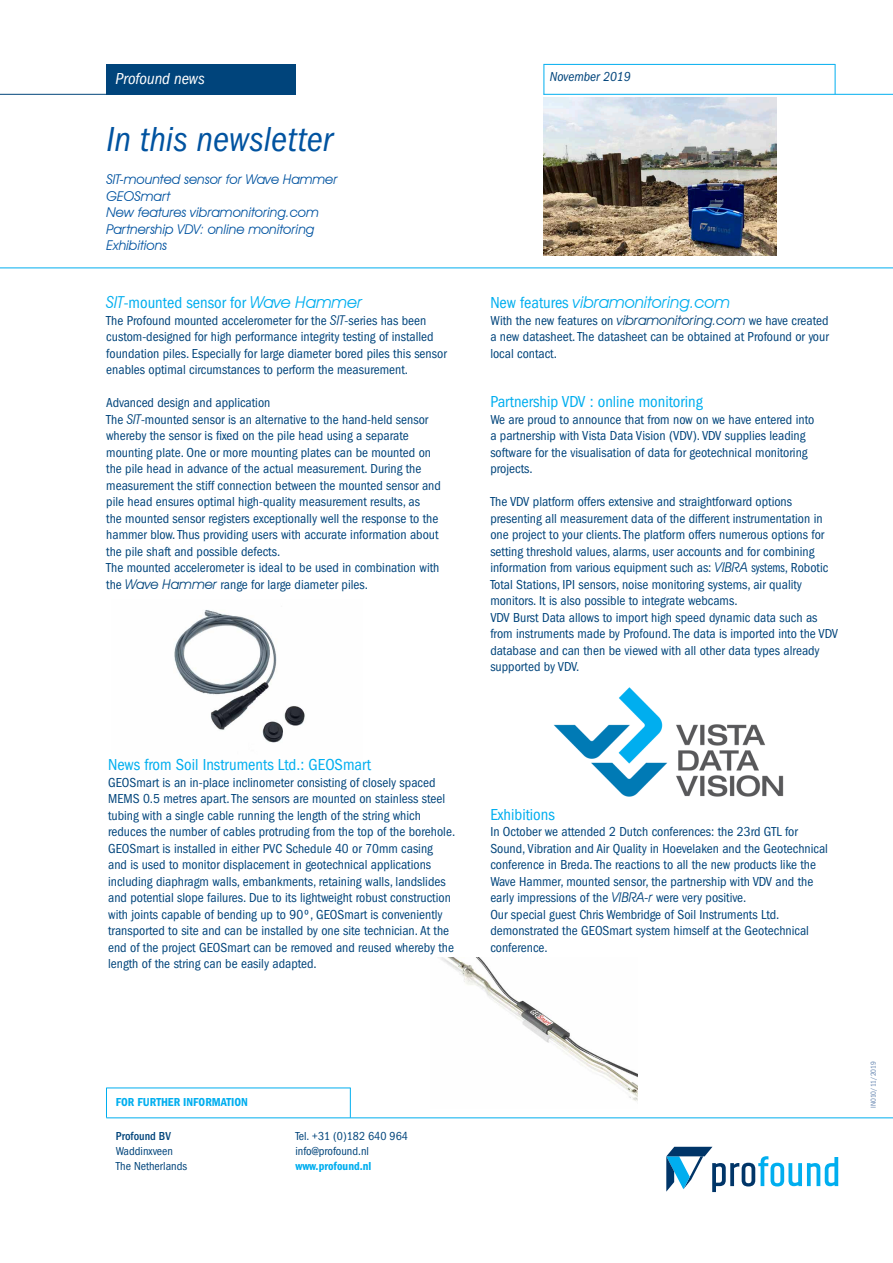
<style>
.page{position:relative;width:893px;height:1263px;background:#fff}
.page>*{position:absolute;margin:0;border:0;box-sizing:border-box;transform-origin:0 0}
.Kopregel{font:italic condensed 36px "ITC Franklin Gothic Std";color:#0153a0}
.Platte_tekst{font:condensed 16.5px "ITC Franklin Gothic Std";color:#00aeef}
.Platte_tekst-2{font:italic 16.5px "Avant Garde IT Cby BT";color:#00aeef}
.Kopregel-2{font:italic condensed 16.5px "ITC Franklin Gothic Std";color:#fff}
.Platte_tekst-3{font:condensed 13.5px/16.5px "ITC Franklin Gothic Std";color:#00447b}
.Kopregel-3{font:italic 13.5px "Avant Garde IT Cby BT";color:#0153a0}
.Tussenkop{font:italic condensed 13.5px "ITC Franklin Gothic Std";color:#00447b}
.t1{font:condensed 12px "ITC Franklin Gothic Std";color:#00447b}
.Tussenkop-2{font:12px "ITC Franklin Gothic Std Dm Cd";color:#00aeef}
.t2{font:500 condensed 12px "ITC Franklin Gothic Std";color:#00447b}
.t3{font:condensed 7.5px "ITC Franklin Gothic Std";color:#6988b2}
.s1{font-family:"Avant Garde IT Cby BT";font-style:italic;font-stretch:normal}
.s2{font-family:"ITC Franklin Gothic Std";font-style:normal;font-stretch:condensed}
.s3{font-family:"ITC Franklin Gothic Std Bk Cp";font-stretch:normal}
</style>
<div class="page">
<img style="left:439px;top:957px;width:198px;height:144px">
<hr style="left:543px;top:94px;width:350px;height:1px;background:#00aeef">
<hr style="left:0;top:94px;width:248px;height:1px;background:#00447b">
<hr style="left:0;top:267px;width:893px;height:1px;background:#00aeef">
<hr style="left:543px;top:64px;width:292px;height:1px;background:#00aeef">
<hr style="left:544px;top:65px;width:1px;height:30px;background:#00aeef">
<hr style="left:835px;top:64px;width:1px;height:30px;background:#00aeef">
<hr style="left:106px;top:1117px;width:787px;height:1px;background:#00aeef">
<hr style="left:106px;top:1087px;width:244px;height:1px;background:#00aeef">
<hr style="left:106px;top:1088px;width:1px;height:30px;background:#00aeef">
<hr style="left:350px;top:1088px;width:1px;height:30px;background:#00aeef">
<svg style="left:666px;top:1147px;width:172px;height:45px"></svg>
<div style="left:106px;top:64px;width:190px;height:30px;background:#00447b"></div>
<img style="left:554px;top:687px;width:230px;height:110px">
<img style="left:174px;top:610px;width:131px;height:133px">
<img style="left:544px;top:97px;width:232px;height:158px">
<p class="Kopregel-2" style="left:116px;top:69px;width:91px">Profound news</p>
<p class="Kopregel" style="left:106px;top:119px;width:228px">In this newsletter</p>
<p class="Kopregel-3" style="left:106px;top:171px;width:233px">SIT-mounted sensor for Wave Hammer</p>
<p class="Kopregel-3" style="left:106px;top:188px;width:65px">GEOSmart</p>
<p class="Kopregel-3" style="left:106px;top:204px;width:214px">New features vibramonitoring.com</p>
<p class="Kopregel-3" style="left:106px;top:221px;width:209px">Partnership VDV: online monitoring</p>
<p class="Kopregel-3" style="left:106px;top:237px;width:62px">Exhibitions</p>
<p class="Platte_tekst" style="left:106px;top:293px;width:257px"><span class="s1">SIT</span>-mounted sensor for <span class="s1">Wave Hammer</span></p>
<p class="Platte_tekst-3" style="left:106px;top:312px;width:342px">The Profound mounted accelerometer for the <span class="s1">SIT</span>-series has been custom-designed for high performance integrity testing of installed foundation piles. Especially for large diameter bored piles this sensor enables optimal circumstances to perform the measurement.</p>
<p class="Platte_tekst-3" style="left:106px;top:394px;width:166px">Advanced design and application</p>
<p class="Platte_tekst-3" style="left:106px;top:411px;width:336px">The <span class="s1">SIT</span>-mounted sensor is an alternative to the hand-held sensor whereby the sensor is fixed on the pile head using a separate mounting plate. One or more mounting plates can be mounted on the pile head in advance of the actual measurement. During the measurement the stiff connection between the mounted sensor and pile head ensures optimal high-quality measurement results, as<br>the mounted sensor registers exceptionally well the response to the hammer blow. Thus providing users with accurate information about the pile shaft and possible defects.</p>
<p class="Platte_tekst-3" style="left:106px;top:559px;width:335px">The mounted accelerometer is ideal to be used in combination with the <span class="s1">Wave Hammer</span> range for large diameter piles.</p>
<p class="Platte_tekst" style="left:108px;top:755px;width:264px">News from Soil Instruments Ltd.: GEOSmart</p>
<p class="Platte_tekst-3" style="left:108px;top:774px;width:349px">GEOSmart is an in-place inclinometer consisting of closely spaced MEMS 0.5 metres apart. The sensors are mounted on stainless steel tubing with a single cable running the length of the string which reduces the number of cables protruding from the top of the borehole.<br>GEOSmart is installed in either PVC Schedule 40 or 70mm casing<br>and is used to monitor displacement in geotechnical applications including diaphragm walls, embankments, retaining walls, landslides and potential slope failures. Due to its lightweight robust construction with joints capable of bending up to 90º, GEOSmart is conveniently transported to site and can be installed by one site technician. At the end of the project GEOSmart can be removed and reused whereby the length of the string can be easily adapted.</p>
<p class="Tussenkop" style="left:550px;top:69px;width:82px">November 2019</p>
<p class="Platte_tekst-2" style="left:490px;top:292px;width:241px"><span class="s2">New features</span> vibramonitoring.com</p>
<p class="Platte_tekst-3" style="left:490px;top:312px;width:340px;text-align:justify">With the new features on <span class="s1">vibramonitoring.com</span> we have created a new datasheet. The datasheet can be obtained at Profound or your local contact.</p>
<p class="Platte_tekst" style="left:490px;top:392px;width:214px">Partnership VDV : online monitoring</p>
<p class="Platte_tekst-3" style="left:490px;top:411px;width:325px">We are proud to announce that from now on we have entered into a partnership with Vista Data Vision (VDV). VDV supplies leading software for the visualisation of data for geotechnical monitoring projects.</p>
<p class="Platte_tekst-3" style="left:490px;top:493px;width:339px">The VDV platform offers extensive and straightforward options presenting all measurement data of the different instrumentation in one project to your clients. The platform offers numerous options for setting threshold values, alarms, user accounts and for combining information from various equipment such as: <span class="s1">VIBRA</span> <span class="s3">systems</span>, Robotic Total Stations, IPI sensors, noise monitoring systems, air quality monitors. It is also possible to integrate webcams.</p>
<p class="Platte_tekst-3" style="left:490px;top:609px;width:349px">VDV Burst Data allows to import high speed dynamic data such as from instruments made by Profound. The data is imported into the VDV database and can then be viewed with all other data types already supported by VDV.</p>
<p class="Platte_tekst" style="left:490px;top:805px;width:66px">Exhibitions</p>
<p class="Platte_tekst-3" style="left:490px;top:823px;width:339px">In October we attended 2 Dutch conferences: the 23rd GTL for Sound, Vibration and Air Quality in Hoevelaken and the Geotechnical conference in Breda. The reactions to all the new products like the Wave Hammer, mounted sensor, the partnership with VDV and the early impressions of the <span class="s1">VIBRA-r</span> were very positive.</p>
<p class="Platte_tekst-3" style="left:490px;top:906px;width:320px">Our special guest Chris Wembridge of Soil Instruments Ltd. demonstrated the GEOSmart system himself at the Geotechnical conference.</p>
<p class="Tussenkop-2" style="left:116px;top:1096px;width:134px">FOR FURTHER INFORMATION</p>
<p class="t2" style="left:116px;top:1129px;width:57px">Profound BV</p>
<p class="t1" style="left:116px;top:1144px;width:59px">Waddinxveen</p>
<p class="t1" style="left:116px;top:1159px;width:73px">The Netherlands</p>
<p class="t1" style="left:295px;top:1129px;width:114px">Tel. +31 (0)182 640 964</p>
<p class="t1" style="left:295px;top:1144px;width:75px">info@profound.nl</p>
<p class="Tussenkop-2" style="left:295px;top:1159px;width:78px">www.profound.nl</p>
<p class="t3" style="left:869px;top:1108px;width:49px;rotate:-90deg">IN010/11/2019</p>
</div>
